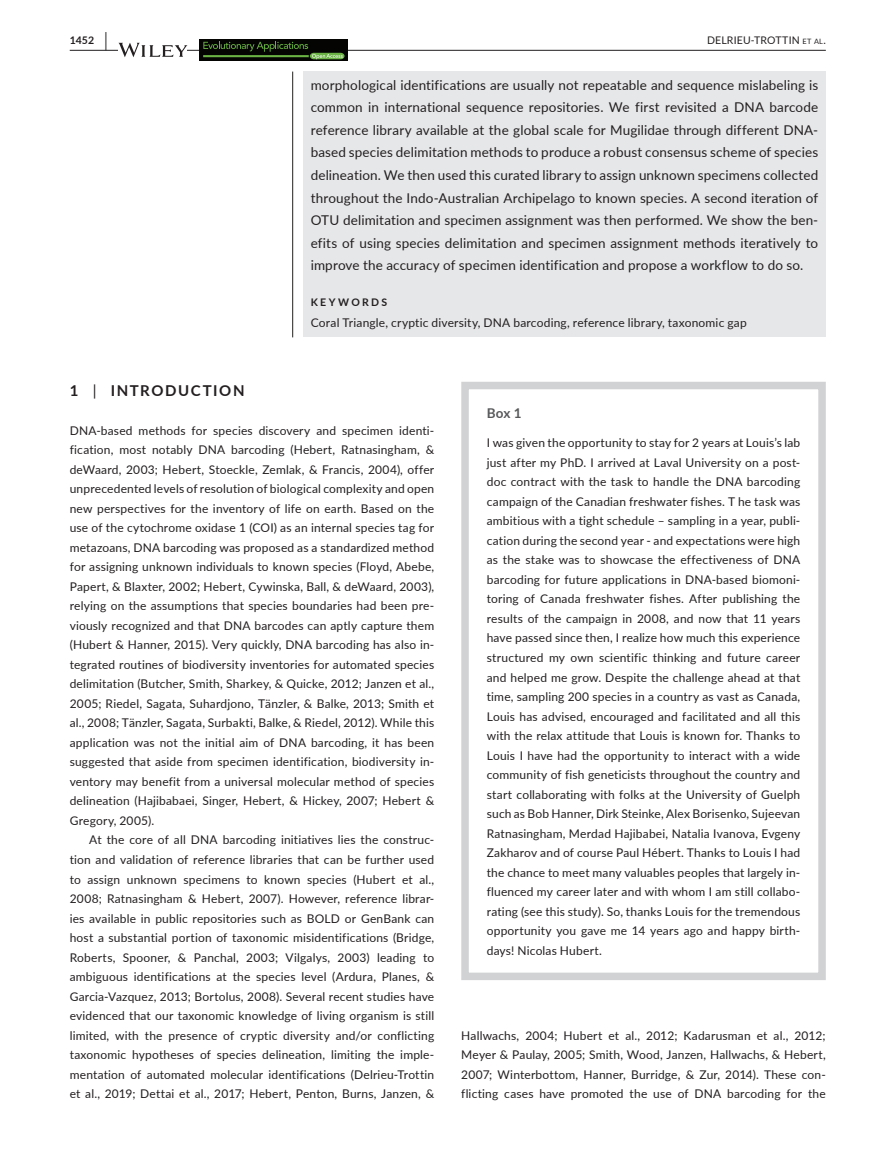
<style>
.page{position:relative;width:893px;height:1174px;background:#fff}
.page>*{position:absolute;margin:0;border:0;box-sizing:border-box;transform-origin:0 0}
.t1{font:700 15px "Lato";letter-spacing:.105em;color:#231f20}
.t2{font:13.5px/22.5px "Lato";letter-spacing:.01em;color:#231f20;text-align:justify}
.t3{font:700 13.5px "Lato";color:#57585a}
.t4{font:12px/19.5px "Lato";letter-spacing:.015em;color:#231f20;text-align:justify}
.t5{font:10.5px "Lato";letter-spacing:.015em;color:#231f20}
.t6{font:700 10.5px "Lato";letter-spacing:.215em;color:#231f20}
.s1{font-size:19.5px}
.s2{font-size:7.35px}
.s3{font-weight:400}
</style>
<div class="page">
<hr style="left:70px;top:50px;width:756px;height:1px;background:#231f20">
<svg style="left:119px;top:43px;width:68px;height:14px"></svg>
<div style="left:199px;top:40px;width:149px;height:21px;background:#040503"></div>
<svg style="left:203px;top:41px;width:142px;height:18px"></svg>
<div style="left:303px;top:72px;width:523px;height:265px;background:#e6e7e9"></div>
<hr style="left:292px;top:72px;width:1px;height:265px;background:#231f20">
<div style="left:461px;top:382px;width:365px;height:598px;border:8px solid #d1d2d4"></div>
<p class="t6" style="left:70px;top:33px;width:39px">1452 <span class="s1">|</span></p>
<p class="t5" style="left:707px;top:33px;width:120px">DELRIEU-TROTTIN <span class="s2">et al</span>.</p>
<p class="t2" style="left:311px;top:73px;width:509px">morphological identifications are usually not repeatable and sequence mislabeling is common in international sequence repositories. We first revisited a DNA barcode reference library available at the global scale for Mugilidae through different DNA&shy;based species delimitation methods to produce a robust consensus scheme of species delineation. We then used this curated library to assign unknown specimens collected throughout the Indo-Australian Archipelago to known species. A second iteration of OTU delimitation and specimen assignment was then performed. We show the ben&shy;efits of using species delimitation and specimen assignment methods iteratively to improve the accuracy of specimen identification and propose a workflow to do so.</p>
<p class="t6" style="left:311px;top:294px;width:78px">KEYWORDS</p>
<p class="t4" style="left:311px;top:312px;width:438px">Coral Triangle, cryptic diversity, DNA barcoding, reference library, taxonomic gap</p>
<p class="t1" style="left:70px;top:379px;width:176px">1 <span class="s3">|</span> INTRODUCTION</p>
<p class="t4" style="left:70px;top:420px;width:366px">DNA-based methods for species discovery and specimen identi&shy;fication, most notably DNA barcoding (Hebert, Ratnasingham, &amp; deWaard, 2003; Hebert, Stoeckle, Zemlak, &amp; Francis, 2004), offer unprecedented levels of resolution of biological complexity and open new perspectives for the inventory of life on earth. Based on the use of the cytochrome oxidase 1 (COI) as an internal species tag for metazoans, DNA barcoding was proposed as a standardized method for assigning unknown individuals to known species (Floyd, Abebe, Papert, &amp; Blaxter, 2002; Hebert, Cywinska, Ball, &amp; deWaard, 2003), relying on the assumptions that species boundaries had been pre&shy;viously recognized and that DNA barcodes can aptly capture them (Hubert &amp; Hanner, 2015). Very quickly, DNA barcoding has also in&shy;tegrated routines of biodiversity inventories for automated species delimitation (Butcher, Smith, Sharkey, &amp; Quicke, 2012; Janzen et al., 2005; Riedel, Sagata, Suhardjono, Tänzler, &amp; Balke, 2013; Smith et al., 2008; Tänzler, Sagata, Surbakti, Balke, &amp; Riedel, 2012). While this application was not the initial aim of DNA barcoding, it has been suggested that aside from specimen identification, biodiversity in&shy;ventory may benefit from a universal molecular method of species delineation (Hajibabaei, Singer, Hebert, &amp; Hickey, 2007; Hebert &amp; Gregory, 2005).</p>
<p class="t4" style="left:70px;top:830px;width:366px;text-indent:20px">At the core of all DNA barcoding initiatives lies the construc&shy;tion and validation of reference libraries that can be further used to assign unknown specimens to known species (Hubert et al., 2008; Ratnasingham &amp; Hebert, 2007). However, reference librar&shy;ies available in public repositories such as BOLD or GenBank can host a substantial portion of taxonomic misidentifications (Bridge, Roberts, Spooner, &amp; Panchal, 2003; Vilgalys, 2003) leading to ambiguous identifications at the species level (Ardura, Planes, &amp; Garcia-Vazquez, 2013; Bortolus, 2008). Several recent studies have evidenced that our taxonomic knowledge of living organism is still limited, with the presence of cryptic diversity and/or conflicting taxonomic hypotheses of species delineation, limiting the imple&shy;mentation of automated molecular identifications (Delrieu-Trottin et al., 2019; Dettai et al., 2017; Hebert, Penton, Burns, Janzen, &amp;</p>
<p class="t3" style="left:487px;top:403px;width:36px">Box 1</p>
<p class="t4" style="left:487px;top:433px;width:315px">I was given the opportunity to stay for 2 years at Louis’s lab just after my PhD. I arrived at Laval University on a post&shy;doc contract with the task to handle the DNA barcoding campaign of the Canadian freshwater fishes. T he task was ambitious with a tight schedule – sampling in a year, publi&shy;cation during the second year - and expectations were high as the stake was to showcase the effectiveness of DNA barcoding for future applications in DNA-based biomoni&shy;toring of Canada freshwater fishes. After publishing the results of the campaign in 2008, and now that 11 years have passed since then, I realize how much this experience structured my own scientific thinking and future career and helped me grow. Despite the challenge ahead at that time, sampling 200 species in a country as vast as Canada, Louis has advised, encouraged and facilitated and all this with the relax attitude that Louis is known for. Thanks to Louis I have had the opportunity to interact with a wide community of fish geneticists throughout the country and start collaborating with folks at the University of Guelph such as Bob Hanner, Dirk Steinke, Alex Borisenko, Sujeevan Ratnasingham, Merdad Hajibabei, Natalia Ivanova, Evgeny Zakharov and of course Paul Hébert. Thanks to Louis I had the chance to meet many valuables peoples that largely in&shy;fluenced my career later and with whom I am still collabo&shy;rating (see this study). So, thanks Louis for the tremendous opportunity you gave me 14 years ago and happy birth&shy;days! Nicolas Hubert.</p>
<p class="t4" style="left:461px;top:1025px;width:366px">Hallwachs, 2004; Hubert et al., 2012; Kadarusman et al., 2012; Meyer &amp; Paulay, 2005; Smith, Wood, Janzen, Hallwachs, &amp; Hebert, 2007; Winterbottom, Hanner, Burridge, &amp; Zur, 2014). These con&shy;flicting cases have promoted the use of DNA barcoding for the</p>
</div>
